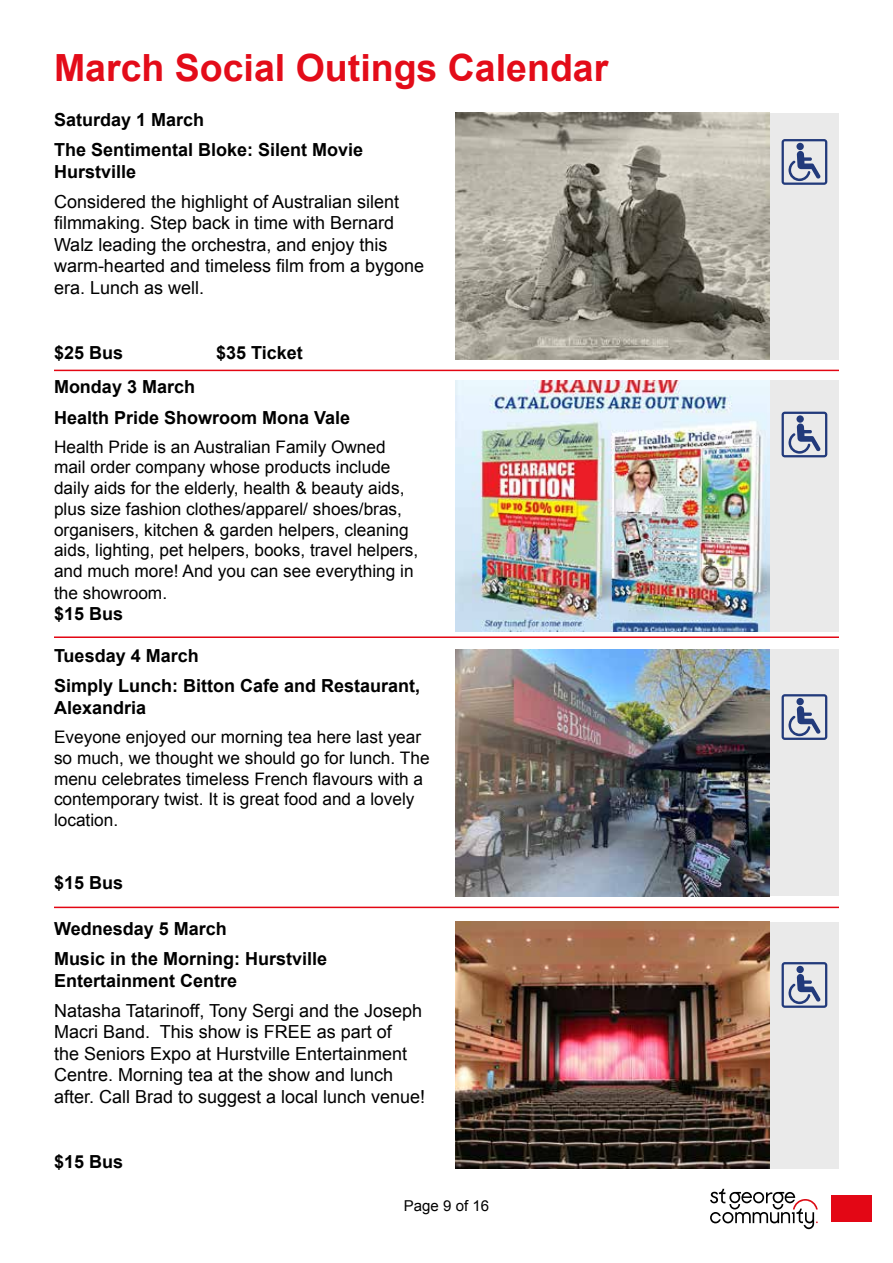
<style>
.page{position:relative;width:893px;height:1263px;background:#fff}
.page>*{position:absolute;margin:0;border:0;box-sizing:border-box;transform-origin:0 0}
.t1{font:700 37.5px "Arial";color:#e30c19}
.t2{font:18px/21.6px "Arial";color:#000}
.t3{font:700 18px/30.2px "Arial";color:#000}
.t4{font:17.25px/20.9px "Arial";color:#000}
.t5{font:15px "Arial";color:#000}
</style>
<div class="page">
<div style="left:831px;top:1195px;width:41px;height:26px;background:#e30715"></div>
<svg style="left:710px;top:1189px;width:108px;height:40px"></svg>
<hr style="left:54px;top:370px;width:785px;height:1px;background:#e30613">
<hr style="left:54px;top:636px;width:785px;height:2px;background:#e30613">
<hr style="left:54px;top:907px;width:785px;height:1px;background:#e30613">
<div style="left:770px;top:113px;width:69px;height:247px;background:#eaeaea"></div>
<img style="left:455px;top:113px;width:315px;height:247px">
<div style="left:770px;top:649px;width:69px;height:247px;background:#eaeaea"></div>
<img style="left:455px;top:649px;width:315px;height:247px">
<div style="left:770px;top:380px;width:69px;height:251px;background:#eaeaea"></div>
<svg style="left:782px;top:139px;width:45px;height:46px"></svg>
<svg style="left:782px;top:412px;width:45px;height:45px"></svg>
<svg style="left:782px;top:694px;width:45px;height:46px"></svg>
<div style="left:770px;top:922px;width:69px;height:247px;background:#eaeaea"></div>
<img style="left:455px;top:922px;width:315px;height:247px">
<img style="left:455px;top:380px;width:315px;height:251px">
<svg style="left:782px;top:962px;width:45px;height:46px"></svg>
<h1 class="t1" style="left:54px;top:43px;width:556px">March Social Outings Calendar</h1>
<p class="t3" style="left:54px;top:105px;width:311px">Saturday 1 March<br>The Sentimental Bloke: Silent Movie</p>
<p class="t3" style="left:54px;top:157px;width:84px">Hurstville</p>
<p class="t2" style="left:54px;top:191px;width:372px">Considered the highlight of Australian silent filmmaking. Step back in time with Bernard Walz leading the orchestra, and enjoy this warm-hearted and timeless film from a bygone era. Lunch as well.</p>
<p class="t3" style="left:54px;top:338px;width:71px">$25 Bus</p>
<p class="t3" style="left:216px;top:338px;width:88px">$35 Ticket</p>
<p class="t3" style="left:54px;top:373px;width:298px">Monday 3 March<br>Health Pride Showroom Mona Vale</p>
<p class="t4" style="left:54px;top:436px;width:366px">Health Pride is an Australian Family Owned mail order company whose products include daily aids for the elderly, health &amp; beauty aids, plus size fashion clothes/apparel/ shoes/bras, organisers, kitchen &amp; garden helpers, cleaning aids, lighting, pet helpers, books, travel helpers, and much more! And you can see everything in the showroom.</p>
<p class="t3" style="left:54px;top:599px;width:71px">$15 Bus</p>
<p class="t3" style="left:54px;top:642px;width:368px">Tuesday 4 March<br>Simply Lunch: Bitton Cafe and Restaurant,</p>
<p class="t3" style="left:54px;top:693px;width:94px">Alexandria</p>
<p class="t4" style="left:54px;top:727px;width:377px">Eveyone enjoyed our morning tea here last year so much, we thought we should go for lunch. The menu celebrates timeless French flavours with a contemporary twist. It is great food and a lovely location.</p>
<p class="t3" style="left:54px;top:868px;width:71px">$15 Bus</p>
<p class="t3" style="left:54px;top:914px;width:275px">Wednesday 5 March<br>Music in the Morning: Hurstville</p>
<p class="t3" style="left:54px;top:966px;width:185px">Entertainment Centre</p>
<p class="t2" style="left:54px;top:1000px;width:373px">Natasha Tatarinoff, Tony Sergi and the Joseph Macri Band. This show is FREE as part of<br>the Seniors Expo at Hurstville Entertainment Centre. Morning tea at the show and lunch after. Call Brad to suggest a local lunch venue!</p>
<p class="t3" style="left:54px;top:1147px;width:71px">$15 Bus</p>
<p class="t5" style="left:404px;top:1195px;width:87px">Page 9 of 16</p>
</div>
